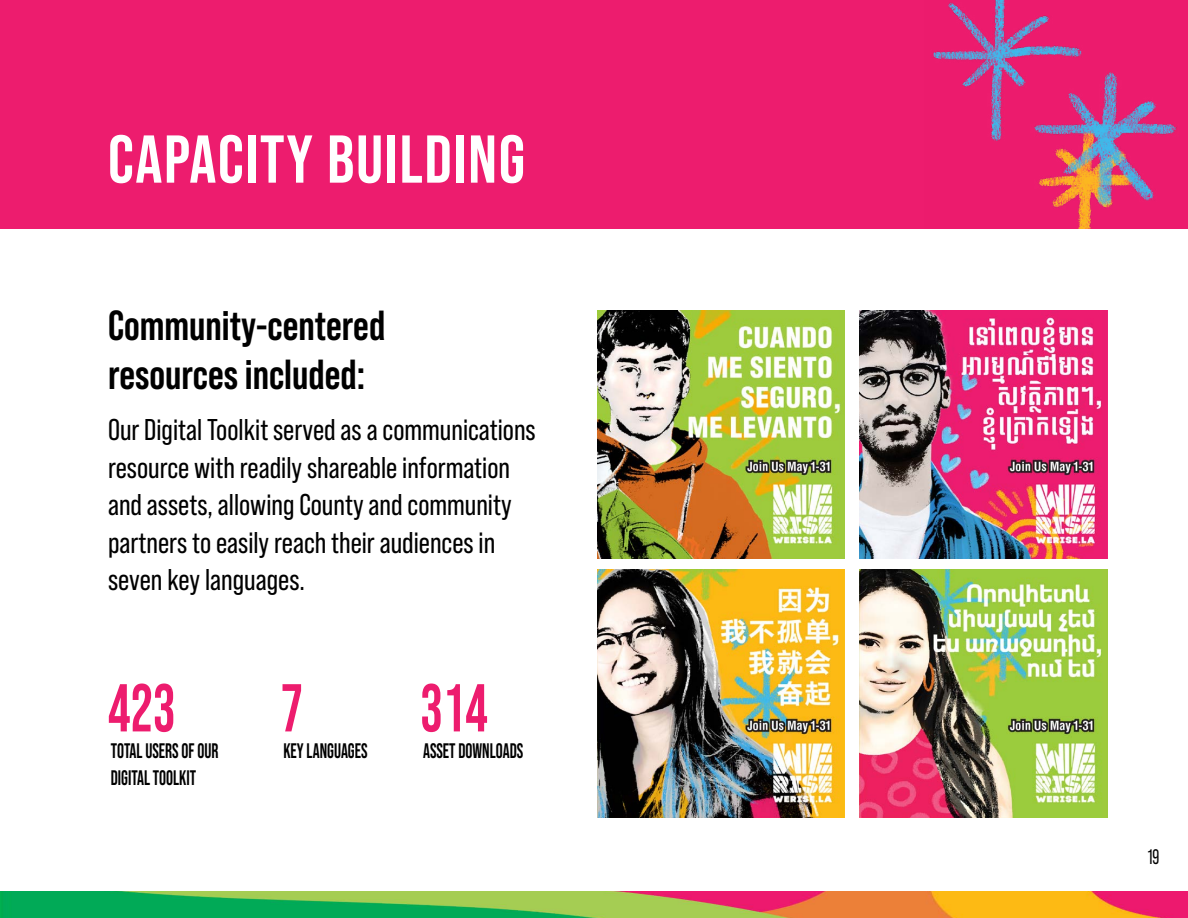
<style>
.page{position:relative;width:1188px;height:918px;background:#fff}
.page>*{position:absolute;margin:0;border:0;box-sizing:border-box;transform-origin:0 0}
.t1{font:700 67.5px "Bebas Neue Pro";letter-spacing:.025em;color:#fff}
.t2{font:67.5px "Bebas Neue";color:#ed1c6e;scale:.83 1}
.t3{font:700 42px/49.5px "Bebas Neue Pro";color:#000}
.t4{font:30px/37.5px "Bebas Neue Pro";color:#000}
.t5{font:700 21px/27px "Bebas Neue Pro";color:#000;scale:.83 1}
.t6{font:21px "Bebas Neue Pro";color:#000;scale:.83 1}
</style>
<div class="page">
<div style="left:0;top:0;width:1188px;height:228px;background:#ed1c6e"></div>
<img style="left:933px;top:0;width:244px;height:228px">
<img style="left:859px;top:310px;width:248px;height:248px">
<img style="left:859px;top:570px;width:248px;height:248px">
<img style="left:597px;top:310px;width:248px;height:248px">
<img style="left:597px;top:570px;width:248px;height:248px">
<img style="left:0;top:891px;width:1188px;height:27px">
<h1 class="t1" style="left:108px;top:121px;width:419px">CAPACITY BUILDING</h1>
<h2 class="t3" style="left:108px;top:300px;width:279px">Community-centered resources included:</h2>
<p class="t4" style="left:108px;top:411px;width:429px">Our Digital Toolkit served as a communications resource with readily shareable information and assets, allowing County and community partners to easily reach their audiences in seven key languages.</p>
<h1 class="t2" style="left:108px;top:670px;width:83px">423</h1>
<p class="t5" style="left:111px;top:737px;width:131px">TOTAL USERS OF OUR<br>DIGITAL TOOLKIT</p>
<h1 class="t2" style="left:281px;top:670px;width:29px">7</h1>
<p class="t5" style="left:283px;top:737px;width:103px">KEY LANGUAGES</p>
<h1 class="t2" style="left:420px;top:670px;width:83px">314</h1>
<p class="t5" style="left:423px;top:737px;width:122px">ASSET DOWNLOADS</p>
<p class="t6" style="left:1148px;top:845px;width:16px">19</p>
</div>
